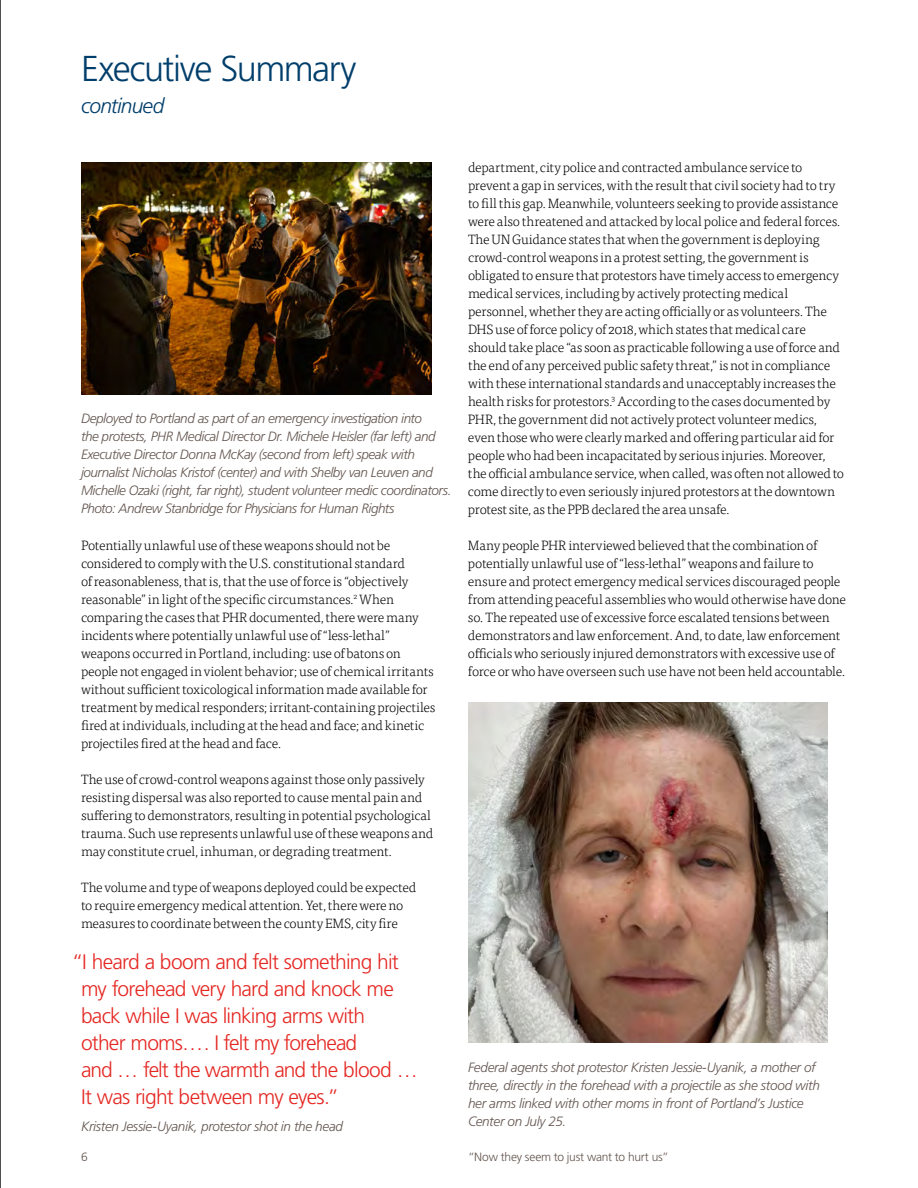
<style>
.page{position:relative;width:918px;height:1188px;background:#fff}
.page>*{position:absolute;margin:0;border:0;box-sizing:border-box;transform-origin:0 0}
.t1{font:300 36px "Frutiger LT Std";letter-spacing:-.04em;color:#003e6b}
.t2{font:300 21px/27px "Frutiger LT Std";letter-spacing:-.04em;color:#e52823}
.t3{font:italic 300 21px "Frutiger LT Std";letter-spacing:-.04em;color:#003e6b}
.t4{font:300 13.5px/18px "Tisa OT";letter-spacing:-.02em;color:#000}
.t5{font:italic 300 13.5px/18px "Frutiger LT Std";letter-spacing:-.03em;color:#63554f}
.t6{font:300 12px "Frutiger LT Std";letter-spacing:-.02em;color:#63554f}
</style>
<div class="page">
<img style="left:468px;top:702px;width:360px;height:340px">
<img style="left:81px;top:162px;width:351px;height:233px">
<hr style="left:0;top:0;width:1px;height:1188px;background:#000">
<h1 class="t1" style="left:81px;top:48px;width:277px">Executive Summary</h1>
<h2 class="t3" style="left:81px;top:93px;width:85px">continued</h2>
<p class="t5" style="left:81px;top:409px;width:372px">Deployed to Portland as part of an emergency investigation into<br>the protests, PHR Medical Director Dr. Michele Heisler (far left) and Executive Director Donna McKay (second from left) speak with journalist Nicholas Kristof (center) and with Shelby van Leuven and Michelle Ozaki (right, far right), student volunteer medic coordinators.<br>Photo: Andrew Stanbridge for Physicians for Human Rights</p>
<p class="t4" style="left:81px;top:536px;width:356px">Potentially unlawful use of these weapons should not be considered to comply with the U.S. constitutional standard<br>of reasonableness, that is, that the use of force is “objectively reasonable” in light of the specific circumstances.<sup>2</sup> When comparing the cases that PHR documented, there were many incidents where potentially unlawful use of “less-lethal” weapons occurred in Portland, including: use of batons on people not engaged in violent behavior; use of chemical irritants without sufficient toxicological information made available for treatment by medical responders; irritant-containing projectiles fired at individuals, including at the head and face; and kinetic projectiles fired at the head and face.</p>
<p class="t4" style="left:81px;top:770px;width:354px">The use of crowd-control weapons against those only passively resisting dispersal was also reported to cause mental pain and suffering to demonstrators, resulting in potential psychological trauma. Such use represents unlawful use of these weapons and may constitute cruel, inhuman, or degrading treatment.</p>
<p class="t4" style="left:81px;top:878px;width:337px">The volume and type of weapons deployed could be expected to require emergency medical attention. Yet, there were no measures to coordinate between the county EMS, city fire</p>
<h2 class="t2" style="left:81px;top:949px;width:338px;text-indent:-9px">“I heard a boom and felt something hit my forehead very hard and knock me back while I was linking arms with<br>other moms… . I felt my forehead<br>and … felt the warmth and the blood …<br>It was right between my eyes.”</h2>
<p class="t5" style="left:81px;top:1118px;width:264px">Kristen Jessie-Uyanik, protestor shot in the head</p>
<p class="t4" style="left:468px;top:158px;width:378px">department, city police and contracted ambulance service to prevent a gap in services, with the result that civil society had to try to fill this gap. Meanwhile, volunteers seeking to provide assistance were also threatened and attacked by local police and federal forces.<br>The UN Guidance states that when the government is deploying crowd-control weapons in a protest setting, the government is obligated to ensure that protestors have timely access to emergency medical services, including by actively protecting medical personnel, whether they are acting officially or as volunteers. The DHS use of force policy of 2018, which states that medical care should take place “as soon as practicable following a use of force and the end of any perceived public safety threat,” is not in compliance with these international standards and unacceptably increases the health risks for protestors.<sup>3</sup> According to the cases documented by PHR, the government did not actively protect volunteer medics, even those who were clearly marked and offering particular aid for people who had been incapacitated by serious injuries. Moreover, the official ambulance service, when called, was often not allowed to come directly to even seriously injured protestors at the downtown protest site, as the PPB declared the area unsafe.</p>
<p class="t4" style="left:468px;top:536px;width:380px">Many people PHR interviewed believed that the combination of potentially unlawful use of “less-lethal” weapons and failure to ensure and protect emergency medical services discouraged people from attending peaceful assemblies who would otherwise have done so. The repeated use of excessive force escalated tensions between demonstrators and law enforcement. And, to date, law enforcement officials who seriously injured demonstrators with excessive use of force or who have overseen such use have not been held accountable.</p>
<p class="t5" style="left:468px;top:1059px;width:353px">Federal agents shot protestor Kristen Jessie-Uyanik, a mother of three, directly in the forehead with a projectile as she stood with her arms linked with other moms in front of Portland’s Justice Center on July 25.</p>
<p class="t6" style="left:81px;top:1150px;width:8px">6</p>
<p class="t6" style="left:468px;top:1150px;width:202px">“Now they seem to just want to hurt us”</p>
</div>
